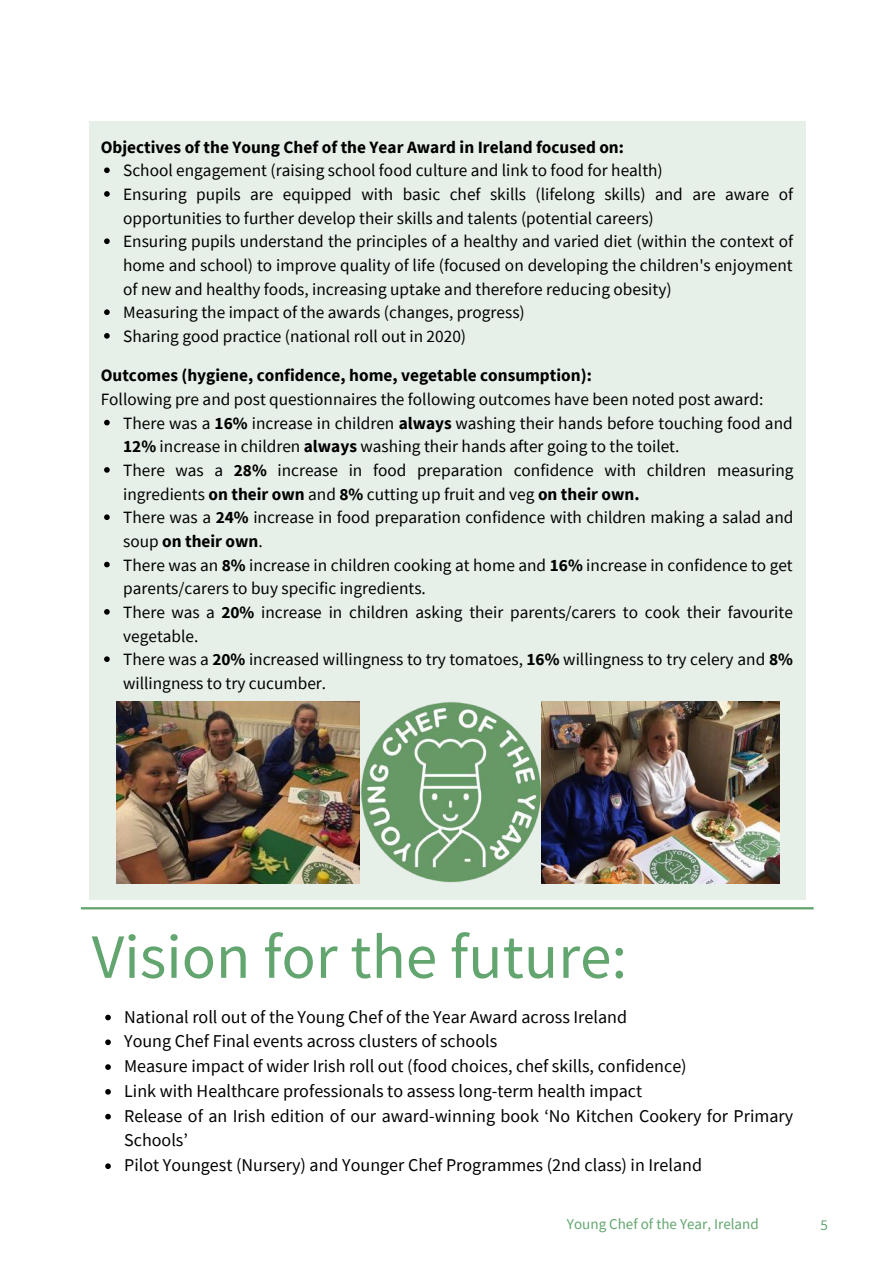
<style>
.page{position:relative;width:894px;height:1264px;background:#fff}
.page>*{position:absolute;margin:0;border:0;box-sizing:border-box;transform-origin:0 0}
.t1{font:63px "Source Sans Pro";color:#62a56f}
.t2{font:18px/24.8px "Source Sans Pro";color:#000}
.t3{font:17.25px/23.7px "Source Sans Pro";color:#000}
.t4{font:700 17.25px "Source Sans Pro";color:#000}
.t5{font:15px "Source Sans Pro";color:#62a56f}
.s1{font-weight:700}
</style>
<div class="page">
<div style="left:89px;top:121px;width:717px;height:778px;background:#e6f0e8"></div>
<img style="left:116px;top:701px;width:663px;height:182px">
<svg style="left:105px;top:1014px;width:6px;height:6px"></svg>
<svg style="left:105px;top:1039px;width:6px;height:6px"></svg>
<svg style="left:105px;top:1064px;width:6px;height:5px"></svg>
<svg style="left:105px;top:1089px;width:6px;height:5px"></svg>
<svg style="left:105px;top:1113px;width:6px;height:6px"></svg>
<svg style="left:105px;top:1163px;width:6px;height:5px"></svg>
<svg style="left:81px;top:907px;width:732px;height:2px"></svg>
<svg style="left:104px;top:167px;width:6px;height:6px"></svg>
<svg style="left:104px;top:191px;width:6px;height:6px"></svg>
<svg style="left:104px;top:238px;width:6px;height:6px"></svg>
<svg style="left:104px;top:309px;width:6px;height:6px"></svg>
<svg style="left:104px;top:333px;width:6px;height:6px"></svg>
<svg style="left:104px;top:420px;width:6px;height:5px"></svg>
<svg style="left:104px;top:467px;width:6px;height:6px"></svg>
<svg style="left:104px;top:514px;width:6px;height:6px"></svg>
<svg style="left:104px;top:561px;width:6px;height:6px"></svg>
<svg style="left:104px;top:609px;width:6px;height:5px"></svg>
<svg style="left:104px;top:656px;width:6px;height:6px"></svg>
<p class="t4" style="left:101px;top:136px;width:524px">Objectives of the Young Chef of the Year Award in Ireland focused on:</p>
<p class="t3" style="left:123px;top:158px;width:671px">School engagement (raising school food culture and link to food for health)<br>Ensuring pupils are equipped with basic chef skills (lifelong skills) and are aware of opportunities to further develop their skills and talents (potential careers)<br>Ensuring pupils understand the principles of a healthy and varied diet (within the context of home and school) to improve quality of life (focused on developing the children's enjoyment of new and healthy foods, increasing uptake and therefore reducing obesity)<br>Measuring the impact of the awards (changes, progress)<br>Sharing good practice (national roll out in 2020)</p>
<p class="t4" style="left:101px;top:364px;width:492px">Outcomes (hygiene, confidence, home, vegetable consumption):</p>
<p class="t3" style="left:101px;top:387px;width:664px">Following pre and post questionnaires the following outcomes have been noted post award:</p>
<p class="t3" style="left:123px;top:411px;width:671px">There was a <span class="s1">16%</span> increase in children <span class="s1">always</span> washing their hands before touching food and <span class="s1">12%</span> increase in children <span class="s1">always</span> washing their hands after going to the toilet.<br>There was a <span class="s1">28%</span> increase in food preparation confidence with children measuring ingredients <span class="s1">on their own</span> and <span class="s1">8%</span> cutting up fruit and veg <span class="s1">on their own.<br></span>There was a <span class="s1">24%</span> increase in food preparation confidence with children making a salad and soup <span class="s1">on their own</span>.<br>There was an <span class="s1">8%</span> increase in children cooking at home and <span class="s1">16%</span> increase in confidence to get parents/carers to buy specific ingredients.<br>There was a <span class="s1">20%</span> increase in children asking their parents/carers to cook their favourite vegetable.<br>There was a <span class="s1">20%</span> increased willingness to try tomatoes, <span class="s1">16%</span> willingness to try celery and <span class="s1">8% </span>willingness to try cucumber.</p>
<h1 class="t1" style="left:92px;top:915px;width:536px">Vision for the future:</h1>
<p class="t2" style="left:124px;top:1003px;width:670px">National roll out of the Young Chef of the Year Award across Ireland<br>Young Chef Final events across clusters of schools<br>Measure impact of wider Irish roll out (food choices, chef skills, confidence)<br>Link with Healthcare professionals to assess long-term health impact<br>Release of an Irish edition of our award-winning book ‘No Kitchen Cookery for Primary Schools’<br>Pilot Youngest (Nursery) and Younger Chef Programmes (2nd class) in Ireland</p>
<p class="t5" style="left:567px;top:1214px;width:193px">Young Chef of the Year, Ireland</p>
<p class="t5" style="left:820px;top:1215px;width:9px">5</p>
</div>
